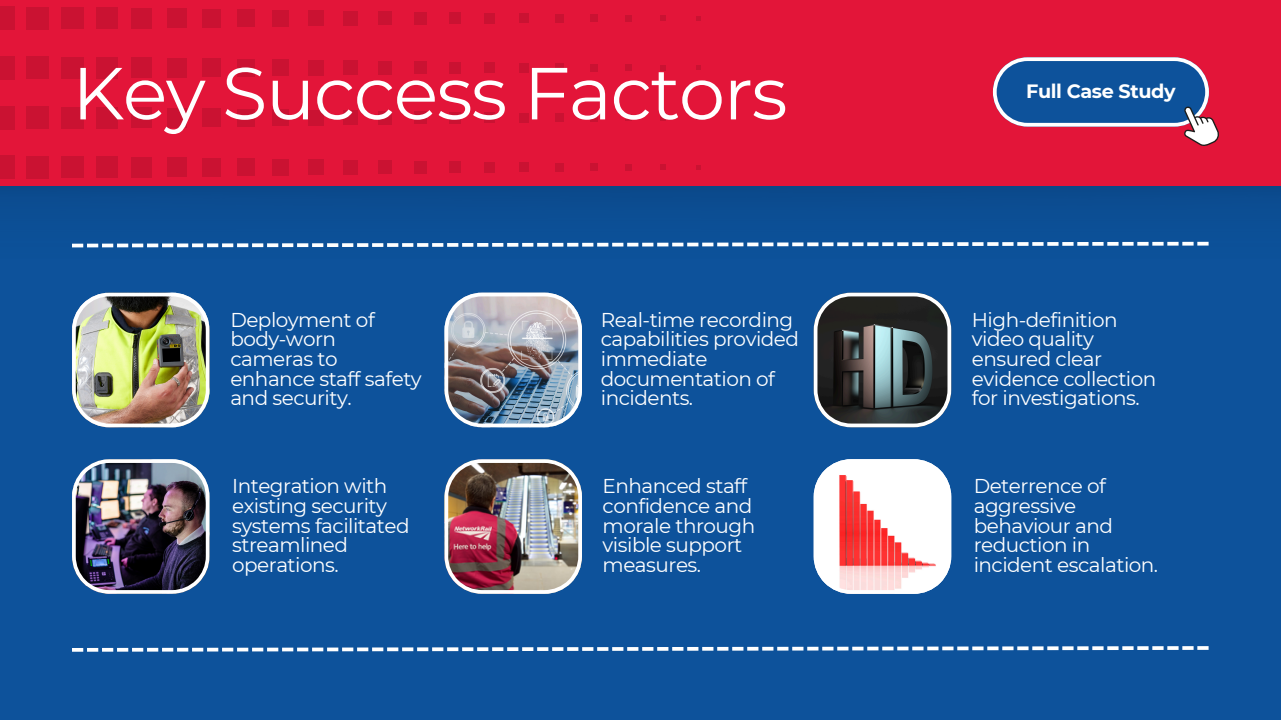
<style>
.page{position:relative;width:1281px;height:720px;background:#fff}
.page>*{position:absolute;margin:0;border:0;box-sizing:border-box;transform-origin:0 0}
.t1{font:73.5px "Montserrat";letter-spacing:-.02em;color:#fff}
.t2{font:20px/19.8px "Montserrat";letter-spacing:-.025em;color:#fff}
.t3{font:700 19.25px "Montserrat";letter-spacing:-.02em;color:#fff}
</style>
<div class="page">
<div style="left:0;top:170px;width:1281px;height:550px;background:#0d529b"></div>
<img style="left:0;top:185px;width:1281px;height:63px">
<div style="left:0;top:0;width:1281px;height:185px;background:#e31539"></div>
<div style="left:0;top:155px;width:15px;height:24px;background:#ca1232"></div>
<div style="left:26px;top:156px;width:23px;height:23px;background:#ca1232"></div>
<div style="left:61px;top:156px;width:22px;height:22px;background:#ca1232"></div>
<div style="left:96px;top:157px;width:22px;height:21px;background:#ca1232"></div>
<div style="left:132px;top:157px;width:20px;height:20px;background:#ca1232"></div>
<div style="left:167px;top:158px;width:19px;height:19px;background:#ca1232"></div>
<div style="left:202px;top:158px;width:18px;height:18px;background:#ca1232"></div>
<div style="left:237px;top:159px;width:18px;height:17px;background:#ca1232"></div>
<div style="left:273px;top:159px;width:16px;height:16px;background:#ca1232"></div>
<div style="left:308px;top:159px;width:15px;height:16px;background:#ca1232"></div>
<div style="left:343px;top:160px;width:15px;height:14px;background:#ca1232"></div>
<div style="left:378px;top:160px;width:14px;height:14px;background:#ca1232"></div>
<div style="left:414px;top:161px;width:12px;height:12px;background:#ca1232"></div>
<div style="left:449px;top:161px;width:11px;height:12px;background:#ca1232"></div>
<div style="left:484px;top:162px;width:11px;height:11px;background:#ca1232"></div>
<div style="left:519px;top:162px;width:10px;height:10px;background:#ca1232"></div>
<div style="left:555px;top:163px;width:8px;height:9px;background:#ca1232"></div>
<div style="left:590px;top:163px;width:8px;height:8px;background:#ca1232"></div>
<div style="left:625px;top:164px;width:7px;height:7px;background:#ca1232"></div>
<svg style="left:660px;top:164px;width:6px;height:6px"></svg>
<svg style="left:696px;top:165px;width:5px;height:5px"></svg>
<div style="left:0;top:106px;width:15px;height:23px;background:#ca1232"></div>
<div style="left:26px;top:106px;width:23px;height:23px;background:#ca1232"></div>
<div style="left:61px;top:107px;width:22px;height:22px;background:#ca1232"></div>
<div style="left:96px;top:107px;width:22px;height:21px;background:#ca1232"></div>
<div style="left:132px;top:107px;width:20px;height:21px;background:#ca1232"></div>
<div style="left:167px;top:108px;width:19px;height:19px;background:#ca1232"></div>
<div style="left:202px;top:108px;width:18px;height:19px;background:#ca1232"></div>
<div style="left:237px;top:109px;width:18px;height:17px;background:#ca1232"></div>
<div style="left:273px;top:109px;width:16px;height:17px;background:#ca1232"></div>
<div style="left:308px;top:110px;width:15px;height:15px;background:#ca1232"></div>
<div style="left:343px;top:110px;width:15px;height:15px;background:#ca1232"></div>
<div style="left:378px;top:111px;width:14px;height:13px;background:#ca1232"></div>
<div style="left:414px;top:111px;width:12px;height:13px;background:#ca1232"></div>
<div style="left:449px;top:112px;width:11px;height:11px;background:#ca1232"></div>
<div style="left:484px;top:112px;width:11px;height:11px;background:#ca1232"></div>
<div style="left:519px;top:113px;width:10px;height:9px;background:#ca1232"></div>
<div style="left:555px;top:113px;width:8px;height:9px;background:#ca1232"></div>
<div style="left:590px;top:114px;width:8px;height:7px;background:#ca1232"></div>
<div style="left:625px;top:114px;width:7px;height:7px;background:#ca1232"></div>
<svg style="left:660px;top:115px;width:6px;height:5px"></svg>
<svg style="left:696px;top:115px;width:5px;height:5px"></svg>
<div style="left:0;top:56px;width:15px;height:24px;background:#ca1232"></div>
<div style="left:26px;top:56px;width:23px;height:23px;background:#ca1232"></div>
<div style="left:61px;top:57px;width:22px;height:22px;background:#ca1232"></div>
<div style="left:96px;top:57px;width:22px;height:21px;background:#ca1232"></div>
<div style="left:132px;top:58px;width:20px;height:20px;background:#ca1232"></div>
<div style="left:167px;top:58px;width:19px;height:19px;background:#ca1232"></div>
<div style="left:202px;top:59px;width:18px;height:18px;background:#ca1232"></div>
<div style="left:237px;top:59px;width:18px;height:18px;background:#ca1232"></div>
<div style="left:273px;top:60px;width:16px;height:16px;background:#ca1232"></div>
<div style="left:308px;top:60px;width:15px;height:16px;background:#ca1232"></div>
<div style="left:343px;top:61px;width:15px;height:14px;background:#ca1232"></div>
<div style="left:378px;top:61px;width:14px;height:14px;background:#ca1232"></div>
<div style="left:414px;top:62px;width:12px;height:12px;background:#ca1232"></div>
<div style="left:449px;top:62px;width:11px;height:12px;background:#ca1232"></div>
<div style="left:484px;top:63px;width:11px;height:10px;background:#ca1232"></div>
<div style="left:519px;top:63px;width:10px;height:10px;background:#ca1232"></div>
<div style="left:555px;top:63px;width:8px;height:9px;background:#ca1232"></div>
<div style="left:590px;top:64px;width:8px;height:8px;background:#ca1232"></div>
<div style="left:625px;top:64px;width:7px;height:7px;background:#ca1232"></div>
<svg style="left:660px;top:65px;width:6px;height:6px"></svg>
<svg style="left:696px;top:65px;width:5px;height:5px"></svg>
<div style="left:0;top:6px;width:15px;height:24px;background:#ca1232"></div>
<div style="left:26px;top:7px;width:23px;height:23px;background:#ca1232"></div>
<div style="left:61px;top:7px;width:22px;height:22px;background:#ca1232"></div>
<div style="left:96px;top:8px;width:22px;height:21px;background:#ca1232"></div>
<div style="left:132px;top:8px;width:20px;height:20px;background:#ca1232"></div>
<div style="left:167px;top:9px;width:19px;height:19px;background:#ca1232"></div>
<div style="left:202px;top:9px;width:18px;height:18px;background:#ca1232"></div>
<div style="left:237px;top:10px;width:18px;height:17px;background:#ca1232"></div>
<div style="left:273px;top:10px;width:16px;height:16px;background:#ca1232"></div>
<div style="left:308px;top:11px;width:15px;height:15px;background:#ca1232"></div>
<div style="left:343px;top:11px;width:15px;height:14px;background:#ca1232"></div>
<div style="left:378px;top:11px;width:14px;height:14px;background:#ca1232"></div>
<div style="left:414px;top:12px;width:12px;height:12px;background:#ca1232"></div>
<div style="left:449px;top:12px;width:11px;height:12px;background:#ca1232"></div>
<div style="left:484px;top:13px;width:11px;height:11px;background:#ca1232"></div>
<div style="left:519px;top:13px;width:10px;height:10px;background:#ca1232"></div>
<div style="left:555px;top:14px;width:8px;height:9px;background:#ca1232"></div>
<div style="left:590px;top:14px;width:8px;height:8px;background:#ca1232"></div>
<div style="left:625px;top:15px;width:7px;height:7px;background:#ca1232"></div>
<svg style="left:660px;top:15px;width:6px;height:6px"></svg>
<svg style="left:696px;top:16px;width:5px;height:5px"></svg>
<svg style="left:993px;top:57px;width:226px;height:89px"></svg>
<img style="left:72px;top:293px;width:137px;height:134px">
<img style="left:444px;top:293px;width:138px;height:134px">
<img style="left:72px;top:459px;width:137px;height:135px">
<img style="left:444px;top:459px;width:138px;height:135px">
<svg style="left:813px;top:293px;width:138px;height:134px;background:#485257"></svg>
<svg style="left:72px;top:646px;width:1136px;height:6px"></svg>
<svg style="left:72px;top:242px;width:1136px;height:5px"></svg>
<svg style="left:813px;top:459px;width:138px;height:135px;background:#ebc8cd"></svg>
<p class="t1" style="left:72px;top:48px;width:717px">Key Success Factors</p>
<p class="t3" style="left:1026px;top:79px;width:151px">Full Case Study</p>
<p class="t2" style="left:230px;top:310px;width:193px">Deployment of body-worn cameras to enhance staff safety and security.</p>
<p class="t2" style="left:601px;top:310px;width:200px">Real-time recording capabilities provided immediate documentation of incidents.</p>
<p class="t2" style="left:972px;top:310px;width:186px">High-definition video quality ensured clear evidence collection for investigations.</p>
<p class="t2" style="left:232px;top:476px;width:179px">Integration with existing security systems facilitated streamlined operations.</p>
<p class="t2" style="left:602px;top:476px;width:154px">Enhanced staff confidence and morale through visible support measures.</p>
<p class="t2" style="left:973px;top:476px;width:186px">Deterrence of aggressive behaviour and reduction in incident escalation.</p>
</div>
